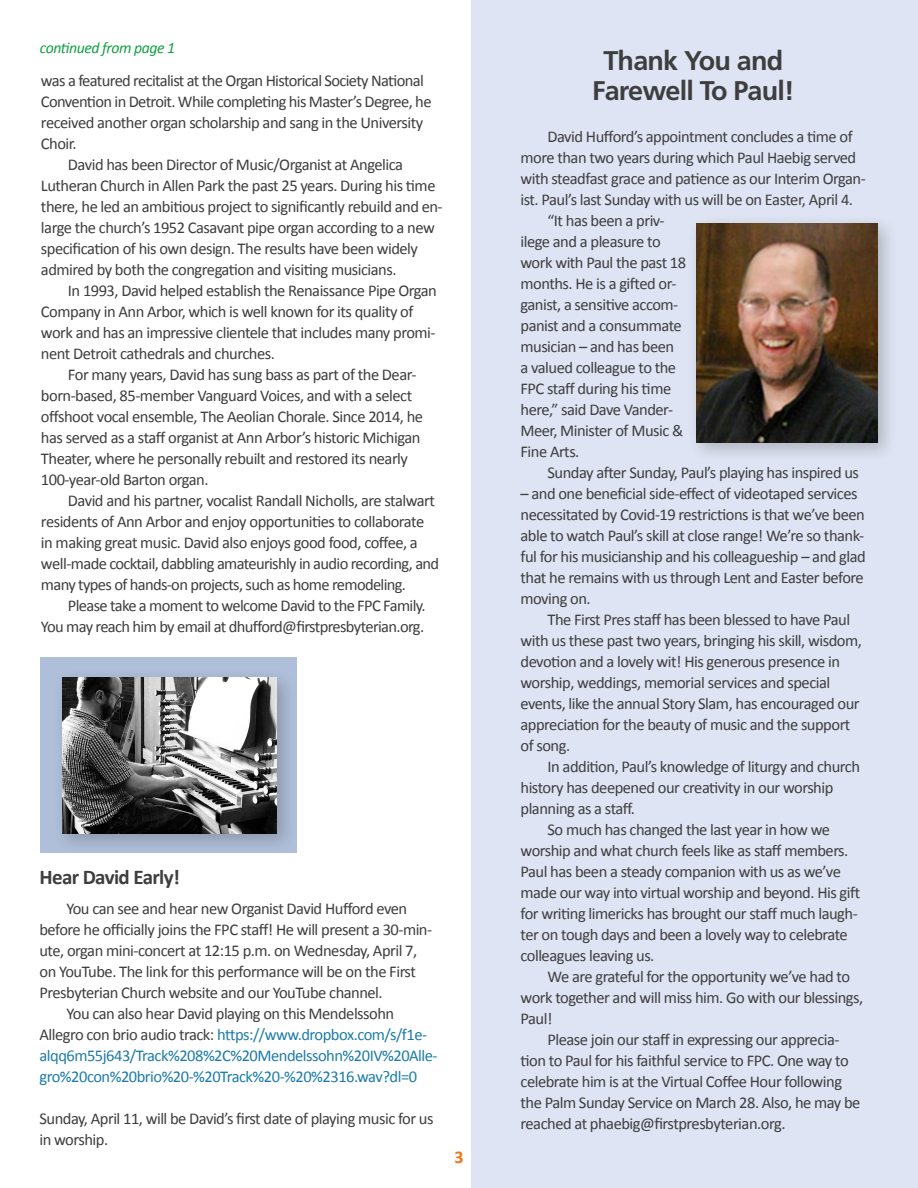
<style>
.page{position:relative;width:918px;height:1188px;background:#fff}
.page>*{position:absolute;margin:0;border:0;box-sizing:border-box;transform-origin:0 0}
.t1{font:700 27px/30px "Frutiger";letter-spacing:-.03em;color:#3e3e3f;text-align:center}
.t2{font:700 21px "Calibri";letter-spacing:-.03em;color:#3e3e3f}
.t3{font:700 18px "Calibri";color:#e9791e}
.t4{font:16.5px/21px "Calibri";letter-spacing:-.03em;color:#3e3e3f}
.t5{font:16.5px "Calibri";letter-spacing:-.03em;color:#1d7ca7}
.t6{font:italic 15.75px "Calibri";letter-spacing:-.03em;color:#129f45}
.s1{color:#3e3e3f}
</style>
<div class="page">
<div style="left:40px;top:657px;width:257px;height:196px;background:#afbfd9"></div>
<div style="left:472px;top:0;width:446px;height:1188px;background:#dee4f3"></div>
<div style="left:53px;top:668px;width:244px;height:187px;background:#231f20;opacity:.25"></div>
<img style="left:62px;top:677px;width:214px;height:157px">
<div style="left:687px;top:214px;width:211px;height:249px;background:#231f20;opacity:.25"></div>
<img style="left:696px;top:224px;width:182px;height:219px">
<p class="t6" style="left:40px;top:37px;width:137px">continued from page 1</p>
<p class="t4" style="left:41px;top:70px;width:384px">was a featured recitalist at the Organ Historical Society National</p>
<p class="t4" style="left:41px;top:91px;width:392px">Convention in Detroit. While completing his Master’s Degree, he</p>
<p class="t4" style="left:41px;top:112px;width:384px">received another organ scholarship and sang in the University</p>
<p class="t4" style="left:41px;top:133px;width:37px">Choir.</p>
<p class="t4" style="left:68px;top:154px;width:337px">David has been Director of Music/Organist at Angelica</p>
<p class="t4" style="left:41px;top:175px;width:396px">Lutheran Church in Allen Park the past 25 years. During his time</p>
<p class="t4" style="left:41px;top:196px;width:403px">there, he led an ambitious project to significantly rebuild and en-</p>
<p class="t4" style="left:41px;top:217px;width:395px">large the church’s 1952 Casavant pipe organ according to a new</p>
<p class="t4" style="left:41px;top:238px;width:379px">specification of his own design. The results have been widely</p>
<p class="t4" style="left:41px;top:259px;width:357px">admired by both the congregation and visiting musicians.</p>
<p class="t4" style="left:68px;top:280px;width:370px">In 1993, David helped establish the Renaissance Pipe Organ</p>
<p class="t4" style="left:41px;top:301px;width:374px">Company in Ann Arbor, which is well known for its quality of</p>
<p class="t4" style="left:41px;top:322px;width:396px">work and has an impressive clientele that includes many promi-</p>
<p class="t4" style="left:41px;top:343px;width:236px">nent Detroit cathedrals and churches.</p>
<p class="t4" style="left:68px;top:364px;width:350px">For many years, David has sung bass as part of the Dear-</p>
<p class="t4" style="left:41px;top:385px;width:373px">born-based, 85-member Vanguard Voices, and with a select</p>
<p class="t4" style="left:41px;top:406px;width:384px">offshoot vocal ensemble, The Aeolian Chorale. Since 2014, he</p>
<p class="t4" style="left:41px;top:427px;width:381px">has served as a staff organist at Ann Arbor’s historic Michigan</p>
<p class="t4" style="left:41px;top:448px;width:369px">Theater, where he personally rebuilt and restored its nearly</p>
<p class="t4" style="left:41px;top:469px;width:169px">100-year-old Barton organ.</p>
<p class="t4" style="left:68px;top:490px;width:369px">David and his partner, vocalist Randall Nicholls, are stalwart</p>
<p class="t4" style="left:41px;top:511px;width:385px">residents of Ann Arbor and enjoy opportunities to collaborate</p>
<p class="t4" style="left:41px;top:532px;width:378px">in making great music. David also enjoys good food, coffee, a</p>
<p class="t4" style="left:41px;top:553px;width:400px">well-made cocktail, dabbling amateurishly in audio recording, and</p>
<p class="t4" style="left:41px;top:574px;width:367px">many types of hands-on projects, such as home remodeling.</p>
<p class="t4" style="left:68px;top:595px;width:359px">Please take a moment to welcome David to the FPC Family.</p>
<p class="t4" style="left:41px;top:616px;width:385px">You may reach him by email at dhufford@firstpresbyterian.org.</p>
<p class="t2" style="left:39px;top:864px;width:142px">Hear David Early!</p>
<p class="t4" style="left:66px;top:898px;width:342px">You can see and hear new Organist David Hufford even</p>
<p class="t4" style="left:39px;top:919px;width:394px">before he officially joins the FPC staff! He will present a 30-min-</p>
<p class="t4" style="left:39px;top:940px;width:379px">ute, organ mini-concert at 12:15 p.m. on Wednesday, April 7,</p>
<p class="t4" style="left:39px;top:961px;width:378px">on YouTube. The link for this performance will be on the First</p>
<p class="t4" style="left:39px;top:982px;width:345px">Presbyterian Church website and our YouTube channel.</p>
<p class="t4" style="left:66px;top:1003px;width:329px">You can also hear David playing on this Mendelssohn</p>
<p class="t5" style="left:39px;top:1024px;width:389px"><span class="s1">Allegro con brio audio track:</span> https://www.dropbox.com/s/f1e-</p>
<p class="t5" style="left:39px;top:1045px;width:400px">alqq6m55j643/Track%208%2C%20Mendelssohn%20IV%20Alle-</p>
<p class="t5" style="left:39px;top:1066px;width:379px">gro%20con%20brio%20-%20Track%20-%20%2316.wav?dl=0</p>
<p class="t4" style="left:39px;top:1108px;width:396px">Sunday, April 11, will be David’s first date of playing music for us in worship.</p>
<p class="t3" style="left:454px;top:1145px;width:11px">3</p>
<h1 class="t1" style="left:592px;top:45px;width:204px">Thank You and<br>Farewell To Paul!</h1>
<p class="t4" style="left:548px;top:126px;width:307px">David Hufford’s appointment concludes a time of</p>
<p class="t4" style="left:521px;top:147px;width:337px">more than two years during which Paul Haebig served</p>
<p class="t4" style="left:521px;top:168px;width:347px">with steadfast grace and patience as our Interim Organ-</p>
<p class="t4" style="left:521px;top:189px;width:334px">ist. Paul’s last Sunday with us will be on Easter, April 4.</p>
<p class="t4" style="left:548px;top:210px;width:119px">“It has been a priv-</p>
<p class="t4" style="left:521px;top:231px;width:142px">ilege and a pleasure to</p>
<p class="t4" style="left:521px;top:252px;width:167px">work with Paul the past 18</p>
<p class="t4" style="left:521px;top:273px;width:158px">months. He is a gifted or-</p>
<p class="t4" style="left:521px;top:294px;width:159px">ganist, a sensitive accom-</p>
<p class="t4" style="left:521px;top:315px;width:163px">panist and a consummate</p>
<p class="t4" style="left:521px;top:336px;width:155px">musician – and has been</p>
<p class="t4" style="left:521px;top:357px;width:157px">a valued colleague to the</p>
<p class="t4" style="left:521px;top:378px;width:152px">FPC staff during his time</p>
<p class="t4" style="left:521px;top:399px;width:154px">here,” said Dave Vander-</p>
<p class="t4" style="left:521px;top:420px;width:164px">Meer, Minister of Music &amp;</p>
<p class="t4" style="left:521px;top:441px;width:60px">Fine Arts.</p>
<p class="t4" style="left:548px;top:462px;width:313px">Sunday after Sunday, Paul’s playing has inspired us</p>
<p class="t4" style="left:521px;top:483px;width:347px">– and one beneficial side-effect of videotaped services necessitated by Covid-19 restrictions is that we’ve been able to watch Paul’s skill at close range! We’re so thank&shy;ful for his musicianship and his colleagueship – and glad that he remains with us through Lent and Easter before moving on.</p>
<p class="t4" style="left:521px;top:609px;width:343px;text-indent:27px">The First Pres staff has been blessed to have Paul with us these past two years, bringing his skill, wisdom, devotion and a lovely wit! His generous presence in worship, weddings, memorial services and special events, like the annual Story Slam, has encouraged our appreciation for the beauty of music and the support of song.</p>
<p class="t4" style="left:548px;top:756px;width:314px">In addition, Paul’s knowledge of liturgy and church</p>
<p class="t4" style="left:521px;top:777px;width:314px">history has deepened our creativity in our worship</p>
<p class="t4" style="left:521px;top:798px;width:116px">planning as a staff.</p>
<p class="t4" style="left:548px;top:819px;width:284px">So much has changed the last year in how we</p>
<p class="t4" style="left:521px;top:840px;width:329px">worship and what church feels like as staff members.</p>
<p class="t4" style="left:521px;top:861px;width:322px">Paul has been a steady companion with us as we’ve</p>
<p class="t4" style="left:521px;top:882px;width:341px">made our way into virtual worship and beyond. His gift</p>
<p class="t4" style="left:521px;top:903px;width:339px">for writing limericks has brought our staff much laugh-</p>
<p class="t4" style="left:521px;top:924px;width:329px">ter on tough days and been a lovely way to celebrate</p>
<p class="t4" style="left:521px;top:945px;width:135px">colleagues leaving us.</p>
<p class="t4" style="left:548px;top:966px;width:304px">We are grateful for the opportunity we’ve had to</p>
<p class="t4" style="left:521px;top:987px;width:344px">work together and will miss him. Go with our blessings,</p>
<p class="t4" style="left:521px;top:1008px;width:33px">Paul!</p>
<p class="t4" style="left:548px;top:1029px;width:294px">Please join our staff in expressing our apprecia-</p>
<p class="t4" style="left:521px;top:1050px;width:330px">tion to Paul for his faithful service to FPC. One way to</p>
<p class="t4" style="left:521px;top:1071px;width:323px">celebrate him is at the Virtual Coffee Hour following</p>
<p class="t4" style="left:521px;top:1092px;width:342px">the Palm Sunday Service on March 28. Also, he may be</p>
<p class="t4" style="left:521px;top:1113px;width:266px">reached at phaebig@firstpresbyterian.org.</p>
</div>
